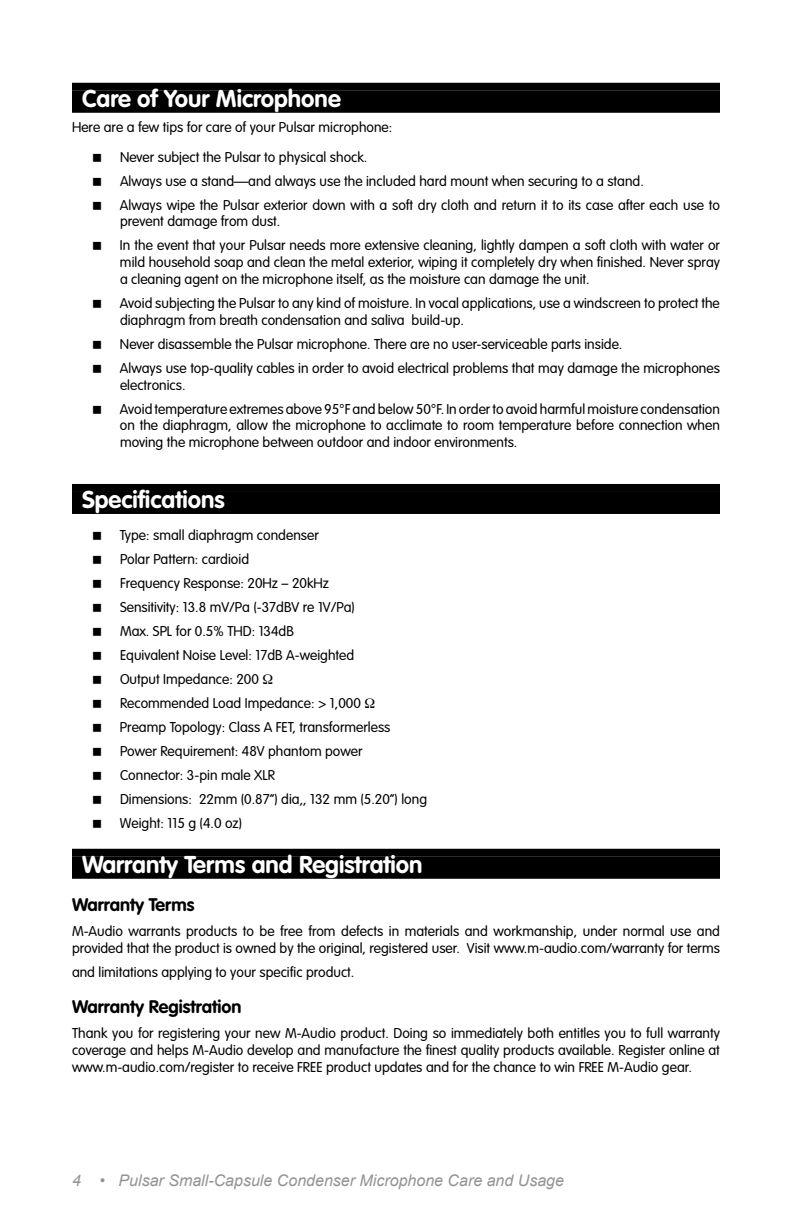
<style>
.page{position:relative;width:792px;height:1224px;background:#fff}
.page>*{position:absolute;margin:0;border:0;box-sizing:border-box;transform-origin:0 0}
.t1{font:700 24px "VAG Rounded";color:#fff}
.t2{font:700 18px "VAG Rounded";color:#000}
.t3{font:italic 16px "Arial";color:#939393}
.t4{font:300 14px/24px "VAG Rounded";color:#000}
.s1{font-family:"Times";font-weight:400}
</style>
<div class="page">
<div style="left:72px;top:83px;width:648px;height:8px;background:#000"></div>
<div style="left:72px;top:91px;width:648px;height:22px;background:#000"></div>
<div style="left:72px;top:484px;width:648px;height:8px;background:#000"></div>
<div style="left:72px;top:492px;width:648px;height:22px;background:#000"></div>
<div style="left:72px;top:849px;width:648px;height:8px;background:#000"></div>
<div style="left:72px;top:857px;width:648px;height:22px;background:#000"></div>
<h1 class="t1" style="left:82px;top:84px;width:260px">Care of Your Microphone</h1>
<p class="t4" style="left:120px;top:112px;width:274px;line-height:30px;text-indent:-48px">Here are a few tips for care of your Pulsar microphone:<br>Never subject the Pulsar to physical shock.</p>
<p class="t4" style="left:120px;top:169px;width:602px">Always use a stand—and always use the included hard mount when securing to a stand.<br>Always wipe the Pulsar exterior down with a soft dry cloth and return it to its case after each use to</p>
<p class="t4" style="left:120px;top:209px;width:601px">prevent damage from dust.<br>In the event that your Pulsar needs more extensive cleaning, lightly dampen a soft cloth with water or</p>
<p class="t4" style="left:120px;top:254px;width:602px;line-height:16.8px">mild household soap and clean the metal exterior, wiping it completely dry when finished. Never spray a cleaning agent on the microphone itself, as the moisture can damage the unit.</p>
<p class="t4" style="left:120px;top:295px;width:601px;line-height:16.8px">Avoid subjecting the Pulsar to any kind of moisture. In vocal applications, use a windscreen to protect the diaphragm from breath condensation and saliva build-up.</p>
<p class="t4" style="left:120px;top:332px;width:601px">Never disassemble the Pulsar microphone. There are no user-serviceable parts inside.<br>Always use top-quality cables in order to avoid electrical problems that may damage the microphones</p>
<p class="t4" style="left:120px;top:373px;width:602px">electronics.<br>Avoid temperature extremes above 95°F and below 50°F. In order to avoid harmful moisture condensation</p>
<p class="t4" style="left:120px;top:417px;width:601px;line-height:16.8px">on the diaphragm, allow the microphone to acclimate to room temperature before connection when moving the microphone between outdoor and indoor environments.</p>
<h1 class="t1" style="left:82px;top:485px;width:144px">Specifications</h1>
<p class="t4" style="left:120px;top:523px;width:309px">Type: small diaphragm condenser<br>Polar Pattern: cardioid<br>Frequency Response: 20Hz – 20kHz<br>Sensitivity: 13.8 mV/Pa (-37dBV re 1V/Pa)<br>Max. SPL for 0.5% THD: 134dB<br>Equivalent Noise Level: 17dB A-weighted<br>Output Impedance: 200 <span class="s1">Ω<br></span>Recommended Load Impedance: &gt; 1,000 <span class="s1">Ω<br></span>Preamp Topology: Class A FET, transformerless Power Requirement: 48V phantom power Connector: 3-pin male XLR<br>Dimensions: 22mm (0.87”) dia,, 132 mm (5.20”) long Weight: 115 g (4.0 oz)</p>
<h1 class="t1" style="left:82px;top:850px;width:342px">Warranty Terms and Registration</h1>
<p class="t2" style="left:72px;top:894px;width:124px">Warranty Terms</p>
<p class="t4" style="left:72px;top:923px;width:649px;line-height:16.8px">M-Audio warrants products to be free from defects in materials and workmanship, under normal use and provided that the product is owned by the original, registered user. Visit www.m-audio.com/warranty for terms</p>
<p class="t4" style="left:72px;top:960px;width:284px">and limitations applying to your specific product.</p>
<p class="t2" style="left:72px;top:996px;width:171px">Warranty Registration</p>
<p class="t4" style="left:72px;top:1025px;width:649px;line-height:16.8px;text-align:justify">Thank you for registering your new M-Audio product. Doing so immediately both entitles you to full warranty coverage and helps M-Audio develop and manufacture the finest quality products available. Register online at www.m-audio.com/register to receive FREE product updates and for the chance to win FREE M-Audio gear.</p>
<p class="t3" style="left:72px;top:1171px;width:10px">4</p>
<p class="t3" style="left:100px;top:1171px;width:466px">• Pulsar Small-Capsule Condenser Microphone Care and Usage</p>
</div>
